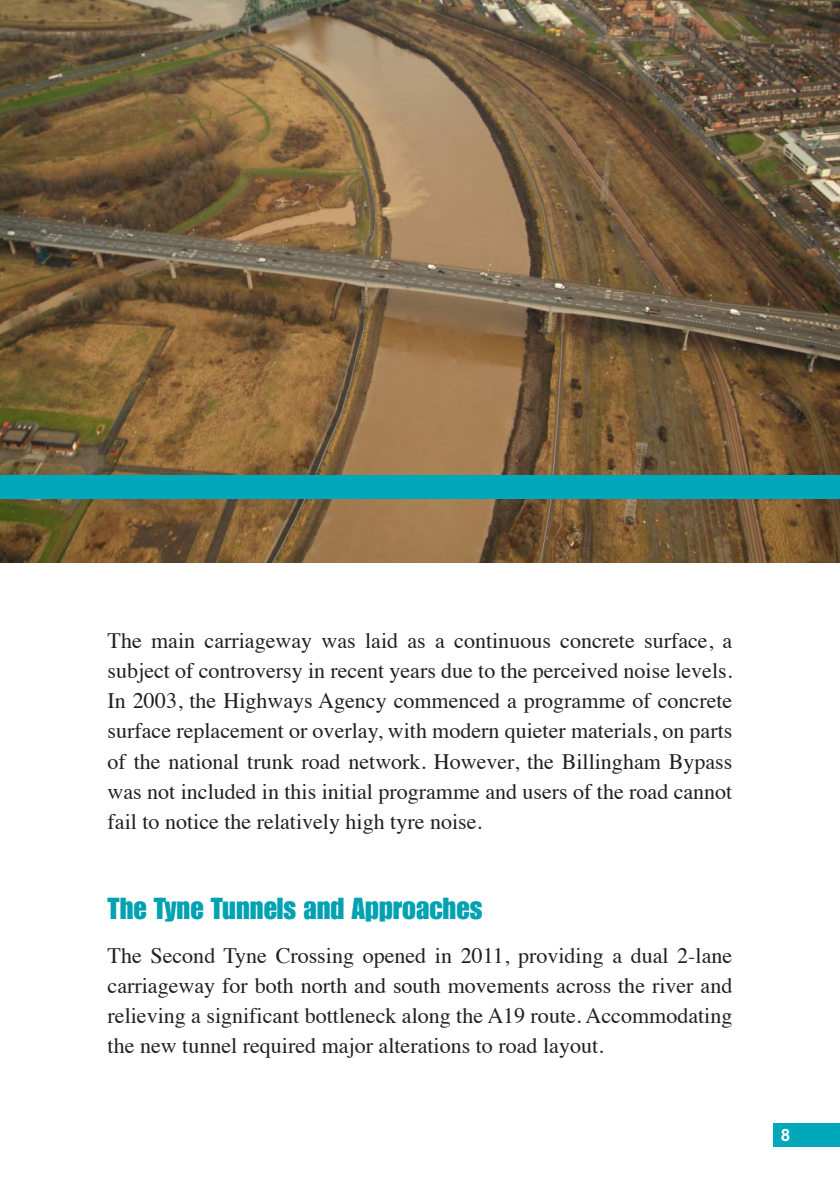
<style>
.page{position:relative;width:840px;height:1191px;background:#fff}
.page>*{position:absolute;margin:0;border:0;box-sizing:border-box;transform-origin:0 0}
.t1{font:29.8px "Impact LT";color:#00a2b2}
.t2{font:22px/30px "Times";color:#231f20;text-align:justify}
.t3{font:700 17px "Arial MT Std";color:#fff}
</style>
<div class="page">
<img style="left:0;top:0;width:839px;height:562px">
<div style="left:773px;top:1123px;width:66px;height:24px;background:#00a8b9"></div>
<div style="left:0;top:475px;width:839px;height:24px;background:#00a8b9"></div>
<p class="t2" style="left:108px;top:624px;width:626px">The main carriageway was laid as a continuous concrete surface, a subject of controversy in recent years due to the perceived noise levels.<br>In 2003, the Highways Agency commenced a programme of concrete surface replacement or overlay, with modern quieter materials, on parts of the national trunk road network. However, the Billingham Bypass was not included in this initial programme and users of the road cannot fail to notice the relatively high tyre noise.</p>
<h1 class="t1" style="left:108px;top:891px;width:376px">The Tyne Tunnels and Approaches</h1>
<p class="t2" style="left:108px;top:938px;width:626px">The Second Tyne Crossing opened in 2011, providing a dual 2-lane carriageway for both north and south movements across the river and relieving a significant bottleneck along the A19 route. Accommodating the new tunnel required major alterations to road layout.</p>
<p class="t3" style="left:780px;top:1125px;width:11px">8</p>
</div>
